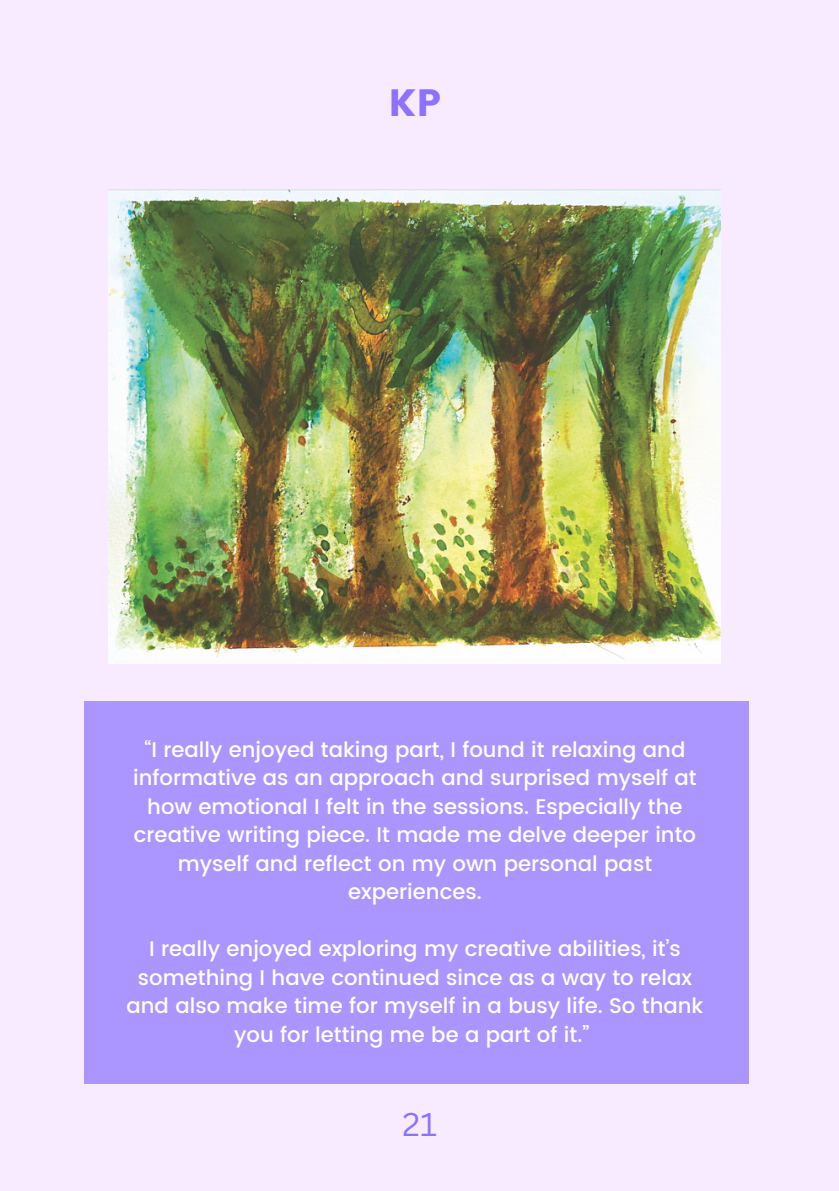
<style>
.page{position:relative;width:839px;height:1191px;background:#fff}
.page>*{position:absolute;margin:0;border:0;box-sizing:border-box;transform-origin:0 0}
.t1{font:38px "Poppins";color:#8b73ff}
.t2{font:32px "Canva Sans";color:#8b73ff}
.t3{font:500 21.2px/28.4px "Poppins";color:#fff;text-align:center}
</style>
<div class="page">
<div style="left:0;top:0;width:838px;height:1191px;background:#f8eaff"></div>
<img style="left:108px;top:190px;width:612px;height:474px">
<div style="left:84px;top:701px;width:664px;height:383px;background:#ab96ff"></div>
<p class="t1" style="left:389px;top:81px;width:54px">KP</p>
<p class="t3" style="left:133px;top:735px;width:565px">“I really enjoyed taking part, I found it relaxing and informative as an approach and surprised myself at how emotional I felt in the sessions. Especially the creative writing piece. It made me delve deeper into myself and reflect on my own personal past experiences.</p>
<p class="t3" style="left:126px;top:935px;width:578px">I really enjoyed exploring my creative abilities, it’s something I have continued since as a way to relax and also make time for myself in a busy life. So thank you for letting me be a part of it.”</p>
<p class="t2" style="left:402px;top:1102px;width:36px">21</p>
</div>
